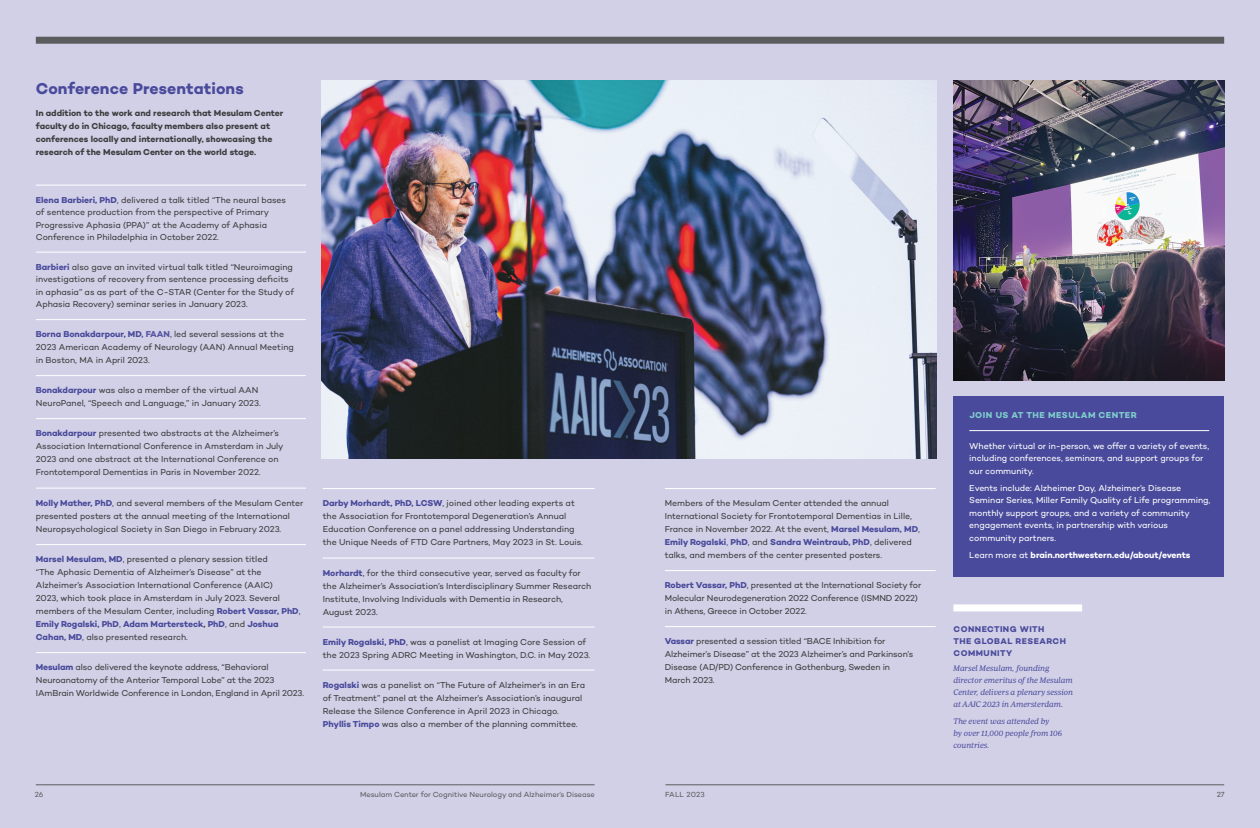
<style>
.page{position:relative;width:1260px;height:828px;background:#d2d0e7}
.page>*{position:absolute;margin:0;border:0;box-sizing:border-box;transform-origin:0 0}
.body{font:700 16px "Campton";letter-spacing:.005em;color:#494a9b}
.body-2{font:8.8px/13px "Campton";letter-spacing:-.01em;color:#3e3e3f}
.body-3{font:8.8px/12.5px "Campton";letter-spacing:-.005em;color:#fff}
.body-4{font:700 8.8px/13px "Campton";letter-spacing:-.005em;color:#3e3e3f}
.body-5{font:700 8.8px "Campton";letter-spacing:-.005em;color:#fff}
.body-6{font:700 8.8px "Campton";letter-spacing:.06em;color:#7fcecd}
.body-7{font:700 8.5px/12px "Campton";letter-spacing:.06em;color:#494a9b}
.body-8{font:8.2px/12px "Periodico Text Lg It";color:#494a9b}
.body-9{font:7.5px "Campton";letter-spacing:-.005em;color:#5c5c5f}
.body-10{font:7.5px "Campton";letter-spacing:.02em;color:#5c5c5f}
.s1{font-weight:700;color:#494a9b}
.s2{font-weight:700;color:#5757a2}
.s3{font-weight:700}
.s4{color:#494a9b}
.s5{font-weight:400}
</style>
<div class="page">
<hr style="left:36px;top:185px;width:270px;height:1px;background:#fff">
<hr style="left:36px;top:252px;width:270px;height:1px;background:#fff">
<hr style="left:36px;top:319px;width:270px;height:1px;background:#fff">
<hr style="left:36px;top:375px;width:270px;height:1px;background:#fff">
<hr style="left:36px;top:418px;width:270px;height:1px;background:#fff">
<hr style="left:36px;top:488px;width:270px;height:1px;background:#fff">
<hr style="left:36px;top:544px;width:270px;height:1px;background:#fff">
<hr style="left:36px;top:652px;width:270px;height:1px;background:#fff">
<div style="left:36px;top:37px;width:1188px;height:7px;background:#5c5c5f"></div>
<img style="left:322px;top:81px;width:615px;height:377px">
<div style="left:953px;top:604px;width:129px;height:7px;background:#fff"></div>
<img style="left:953px;top:81px;width:271px;height:300px">
<hr style="left:323px;top:488px;width:272px;height:1px;background:#fff">
<hr style="left:323px;top:558px;width:272px;height:1px;background:#fff">
<hr style="left:323px;top:627px;width:272px;height:1px;background:#fff">
<hr style="left:323px;top:670px;width:272px;height:1px;background:#fff">
<hr style="left:665px;top:488px;width:271px;height:1px;background:#fff">
<hr style="left:665px;top:570px;width:271px;height:1px;background:#fff">
<hr style="left:665px;top:626px;width:271px;height:1px;background:#fff">
<hr style="left:36px;top:785px;width:559px;height:1px;background:#5c5c5f">
<hr style="left:665px;top:785px;width:559px;height:1px;background:#5c5c5f">
<div style="left:953px;top:396px;width:271px;height:181px;background:#494a9b"></div>
<hr style="left:969px;top:430px;width:240px;height:1px;background:#fff">
<p class="body" style="left:36px;top:78px;width:209px">Conference Presentations</p>
<p class="body-4" style="left:36px;top:106px;width:249px">In addition to the work and research that Mesulam Center faculty do in Chicago, faculty members also present at conferences locally and internationally, showcasing the research of the Mesulam Center on the world stage.</p>
<p class="body-2" style="left:36px;top:193px;width:252px;line-height:12.5px"><span class="s1">Elena Barbieri, PhD</span>, delivered a talk titled “The neural bases of sentence production from the perspective of Primary Progressive Aphasia (PPA)” at the Academy of Aphasia Conference in Philadelphia in October 2022.</p>
<p class="body-2" style="left:36px;top:260px;width:260px;line-height:12.5px"><span class="s1">Barbieri</span> also gave an invited virtual talk titled “Neuroimaging investigations of recovery from sentence processing deficits in aphasia” as as part of the C-STAR (Center for the Study of Aphasia Recovery) seminar series in January 2023.</p>
<p class="body-2" style="left:36px;top:327px;width:260px"><span class="s1">Borna Bonakdarpour, MD</span><span class="s2">, FAAN</span>, led several sessions at the<br>2023 American Academy of Neurology (AAN) Annual Meeting in Boston, MA in April 2023.</p>
<p class="body-2" style="left:36px;top:383px;width:226px"><span class="s1">Bonakdarpour</span> was also a member of the virtual AAN<br>NeuroPanel, “Speech and Language,” in January 2023.</p>
<p class="body-2" style="left:36px;top:426px;width:249px"><span class="s1">Bonakdarpour</span> presented two abstracts at the Alzheimer’s Association International Conference in Amsterdam in July 2023 and one abstract at the International Conference on Frontotemporal Dementias in Paris in November 2022.</p>
<p class="body-2" style="left:36px;top:496px;width:269px"><span class="s1">Molly Mather, PhD</span>, and several members of the Mesulam Center presented posters at the annual meeting of the International<br>Neuropsychological Society in San Diego in February 2023.</p>
<p class="body-2" style="left:36px;top:552px;width:266px"><span class="s1">Marsel Mesulam, MD</span>, presented a plenary session titled<br>“The Aphasic Dementia of Alzheimer’s Disease” at the Alzheimer’s Association International Conference (AAIC)<br>2023, which took place in Amsterdam in July 2023. Several members of the Mesulam Center, including <span class="s1">Robert Vassar, PhD</span>, <span class="s1">Emily Rogalski, PhD</span>, <span class="s1">Adam Martersteck</span><span class="s3">,</span> <span class="s1">PhD</span>, and <span class="s1">Joshua Cahan, MD</span>, also presented research.</p>
<p class="body-2" style="left:36px;top:660px;width:270px"><span class="s1">Mesulam</span> also delivered the keynote address, “Behavioral<br>Neuroanatomy of the Anterior Temporal Lobe” at the 2023<br>IAmBrain Worldwide Conference in London, England in April 2023.</p>
<p class="body-2" style="left:323px;top:496px;width:262px"><span class="s1">Darby Morhardt, PhD, LCSW</span>, joined other leading experts at the Association for Frontotemporal Degeneration’s Annual Education Conference on a panel addressing Understanding the Unique Needs of FTD Care Partners, May 2023 in St. Louis.</p>
<p class="body-2" style="left:323px;top:566px;width:270px"><span class="s1">Morhardt</span>, for the third consecutive year, served as faculty for the Alzheimer’s Association’s Interdisciplinary Summer Research Institute, Involving Individuals with Dementia in Research, August 2023.</p>
<p class="body-2" style="left:323px;top:635px;width:269px"><span class="s1">Emily Rogalski, PhD</span>, was a panelist at Imaging Core Session of the 2023 Spring ADRC Meeting in Washington, D.C. in May 2023.</p>
<p class="body-2" style="left:323px;top:678px;width:264px"><span class="s1">Rogalski</span> was a panelist on “The Future of Alzheimer’s in an Era of Treatment” panel at the Alzheimer’s Association’s inaugural Release the Silence Conference in April 2023 in Chicago.<br><span class="s1">Phyllis Timpo</span> was also a member of the planning committee.</p>
<p class="body-2" style="left:665px;top:496px;width:257px">Members of the Mesulam Center attended the annual International Society for Frontotemporal Dementias in Lille, France in November 2022. At the event, <span class="s1">Marsel Mesulam, MD</span>, <span class="s1">Emily Rogalski</span><span class="s4">,</span> <span class="s1">PhD</span>, and <span class="s1">Sandra Weintraub, PhD</span>, delivered talks, and members of the center presented posters.</p>
<p class="body-2" style="left:665px;top:578px;width:258px"><span class="s1">Robert Vassar, PhD</span>, presented at the International Society for<br>Molecular Neurodegeneration 2022 Conference (ISMND 2022) in Athens, Greece in October 2022.</p>
<p class="body-2" style="left:665px;top:634px;width:250px"><span class="s1">Vassar</span> presented a session titled “BACE Inhibition for Alzheimer’s Disease” at the 2023 Alzheimer’s and Parkinson’s Disease (AD/PD) Conference in Gothenburg, Sweden in March 2023.</p>
<p class="body-6" style="left:969px;top:410px;width:169px">JOIN US AT THE MESULAM CENTER</p>
<p class="body-3" style="left:969px;top:439px;width:241px">Whether virtual or in-person, we offer a variety of events, including conferences, seminars, and support groups for our community.</p>
<p class="body-3" style="left:969px;top:481px;width:242px">Events include: Alzheimer Day, Alzheimer’s Disease Seminar Series, Miller Family Quality of Life programming, monthly support groups, and a variety of community engagement events, in partnership with various community partners.</p>
<p class="body-5" style="left:969px;top:549px;width:223px"><span class="s5">Learn more at</span> brain.northwestern.edu/about/events</p>
<p class="body-7" style="left:953px;top:623px;width:114px">CONNECTING WITH<br>THE GLOBAL RESEARCH<br>COMMUNITY</p>
<p class="body-8" style="left:953px;top:662px;width:121px">Marsel Mesulam, founding director emeritus of the Mesulam<br>Center, delivers a plenary session at AAIC 2023 in Amersterdam.</p>
<p class="body-8" style="left:953px;top:715px;width:110px">The event was attended by<br>by over 11,000 people from 106 countries.</p>
<p class="body-9" style="left:35px;top:790px;width:10px">26</p>
<p class="body-9" style="left:360px;top:790px;width:236px">Mesulam Center for Cognitive Neurology and Alzheimer’s Disease</p>
<p class="body-10" style="left:665px;top:790px;width:41px">FALL 2023</p>
<p class="body-9" style="left:1217px;top:790px;width:9px">27</p>
</div>
